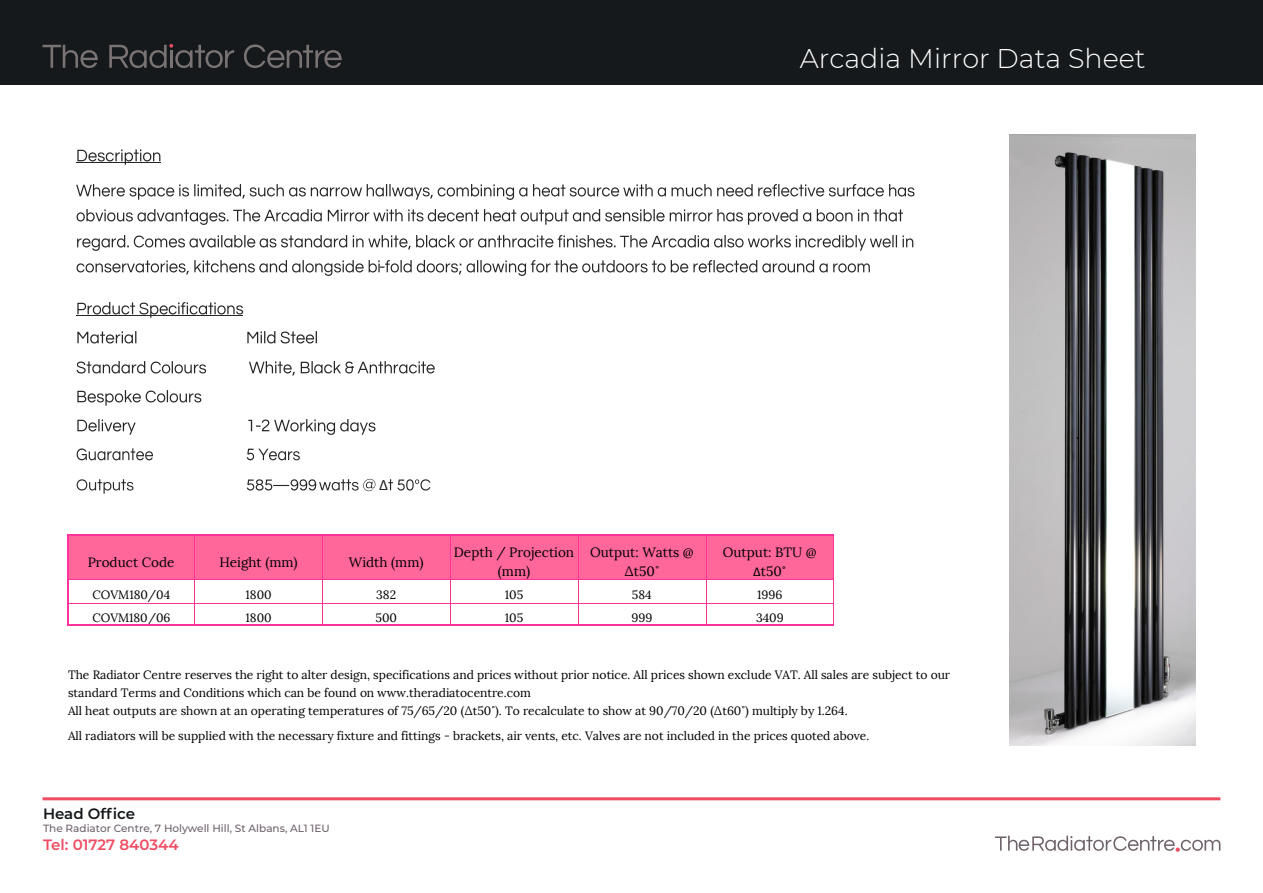
<style>
.page{position:relative;width:1263px;height:893px;background:#fff}
.page>*{position:absolute;margin:0;border:0;box-sizing:border-box;transform-origin:0 0}
.t1{font:300 27px "Montserrat";color:#fff}
.t2{font:15.9px "Calibri";color:#262626}
.t3{font:600 15px "Montserrat";color:#ef4d63}
.t4{font:600 15px "Montserrat";color:#15191c}
.t5{font:13.5px/19.5px "Lora";color:#000;text-align:center}
.t6{font:12px/17.9px "Lora";color:#000}
.t7{font:500 10.5px "Montserrat";color:#6d616a}
.s1{font-family:"Calibri"}
</style>
<div class="page">
<div style="left:0;top:0;width:1263px;height:85px;background:#15191c"></div>
<svg style="left:995px;top:836px;width:225px;height:16px"></svg>
<svg style="left:244px;top:44px;width:98px;height:24px"></svg>
<svg style="left:43px;top:45px;width:55px;height:23px"></svg>
<svg style="left:109px;top:44px;width:125px;height:24px"></svg>
<hr style="left:43px;top:797px;width:1177px;height:3px;background:#ef4d63">
<img style="left:77px;top:149px;width:84px;height:16px">
<hr style="left:77px;top:162px;width:84px;height:1px;background:#262626">
<img style="left:77px;top:184px;width:838px;height:15px">
<img style="left:77px;top:209px;width:826px;height:16px">
<img style="left:77px;top:235px;width:837px;height:15px">
<img style="left:77px;top:260px;width:793px;height:16px">
<img style="left:380px;top:260px;width:12px;height:16px">
<img style="left:77px;top:302px;width:167px;height:16px">
<hr style="left:77px;top:315px;width:166px;height:1px;background:#262626">
<img style="left:77px;top:331px;width:60px;height:13px">
<img style="left:247px;top:331px;width:70px;height:13px">
<img style="left:77px;top:361px;width:358px;height:15px">
<img style="left:77px;top:390px;width:125px;height:15px">
<img style="left:77px;top:419px;width:59px;height:16px">
<img style="left:248px;top:419px;width:5px;height:13px">
<img style="left:261px;top:419px;width:115px;height:16px">
<img style="left:77px;top:448px;width:76px;height:13px">
<img style="left:246px;top:448px;width:54px;height:13px">
<img style="left:77px;top:479px;width:57px;height:15px">
<img style="left:246px;top:479px;width:26px;height:12px">
<img style="left:272px;top:481px;width:19px;height:7px">
<img style="left:291px;top:479px;width:29px;height:12px">
<img style="left:320px;top:478px;width:111px;height:14px">
<img style="left:1009px;top:134px;width:186px;height:612px">
<div style="left:67px;top:535px;width:128px;height:45px;background:#f69"></div>
<div style="left:195px;top:535px;width:128px;height:45px;background:#f69"></div>
<div style="left:323px;top:535px;width:127px;height:45px;background:#f69"></div>
<div style="left:450px;top:535px;width:128px;height:45px;background:#f69"></div>
<div style="left:578px;top:535px;width:128px;height:45px;background:#f69"></div>
<div style="left:706px;top:535px;width:128px;height:45px;background:#f69"></div>
<hr style="left:67px;top:535px;width:2px;height:89px;background:#f39">
<hr style="left:194px;top:536px;width:1px;height:88px;background:#f39">
<hr style="left:322px;top:536px;width:1px;height:88px;background:#f39">
<hr style="left:450px;top:536px;width:1px;height:88px;background:#f39">
<hr style="left:578px;top:536px;width:1px;height:88px;background:#f39">
<hr style="left:706px;top:536px;width:1px;height:88px;background:#f39">
<hr style="left:833px;top:536px;width:1px;height:88px;background:#f39">
<hr style="left:67px;top:535px;width:767px;height:1px;background:#f39">
<hr style="left:68px;top:579px;width:766px;height:1px;background:#f39">
<hr style="left:68px;top:603px;width:766px;height:1px;background:#f39">
<hr style="left:67px;top:624px;width:767px;height:2px;background:#f39">
<h2 class="t2" style="left:379px;top:478px;width:10px">Δ</h2>
<p class="t1" style="left:800px;top:40px;width:347px">Arcadia Mirror Data Sheet</p>
<p class="t5" style="left:88px;top:552px;width:88px">Product Code</p>
<p class="t5" style="left:219px;top:552px;width:80px">Height (mm)</p>
<p class="t5" style="left:349px;top:552px;width:76px">Width (mm)</p>
<p class="t5" style="left:454px;top:543px;width:122px">Depth / Projection (mm)</p>
<p class="t5" style="left:590px;top:543px;width:105px">Output: Watts @ ∆t50˚</p>
<p class="t5" style="left:723px;top:542px;width:95px">Output: BTU @ <span class="s1">∆</span>t50<span class="s1">˚</span></p>
<p class="t6" style="left:93px;top:586px;width:79px">COVM180/04</p>
<p class="t6" style="left:246px;top:586px;width:28px">1800</p>
<p class="t6" style="left:376px;top:586px;width:21px">382</p>
<p class="t6" style="left:505px;top:586px;width:20px">105</p>
<p class="t6" style="left:632px;top:586px;width:21px">584</p>
<p class="t6" style="left:757px;top:586px;width:27px">1996</p>
<p class="t6" style="left:92px;top:609px;width:80px">COVM180/06</p>
<p class="t6" style="left:246px;top:609px;width:28px">1800</p>
<p class="t6" style="left:376px;top:609px;width:23px">500</p>
<p class="t6" style="left:505px;top:609px;width:20px">105</p>
<p class="t6" style="left:631px;top:609px;width:23px">999</p>
<p class="t6" style="left:756px;top:609px;width:29px">3409</p>
<p class="t6" style="left:68px;top:666px;width:884px">The Radiator Centre reserves the right to alter design, specifications and prices without prior notice. All prices shown exclude VAT. All sales are subject to our standard Terms and Conditions which can be found on www.theradiatocentre.com<br>All heat outputs are shown at an operating temperatures of 75/65/20 (∆t50˚). To recalculate to show at 90/70/20 (∆t60˚) multiply by 1.264.</p>
<p class="t6" style="left:68px;top:727px;width:803px">All radiators will be supplied with the necessary fixture and fittings - brackets, air vents, etc. Valves are not included in the prices quoted above.</p>
<p class="t4" style="left:43px;top:803px;width:94px">Head Office</p>
<p class="t7" style="left:43px;top:821px;width:288px">The Radiator Centre, 7 Holywell Hill, St Albans, AL1 1EU</p>
<p class="t3" style="left:43px;top:834px;width:137px">Tel: 01727 840344</p>
</div>
